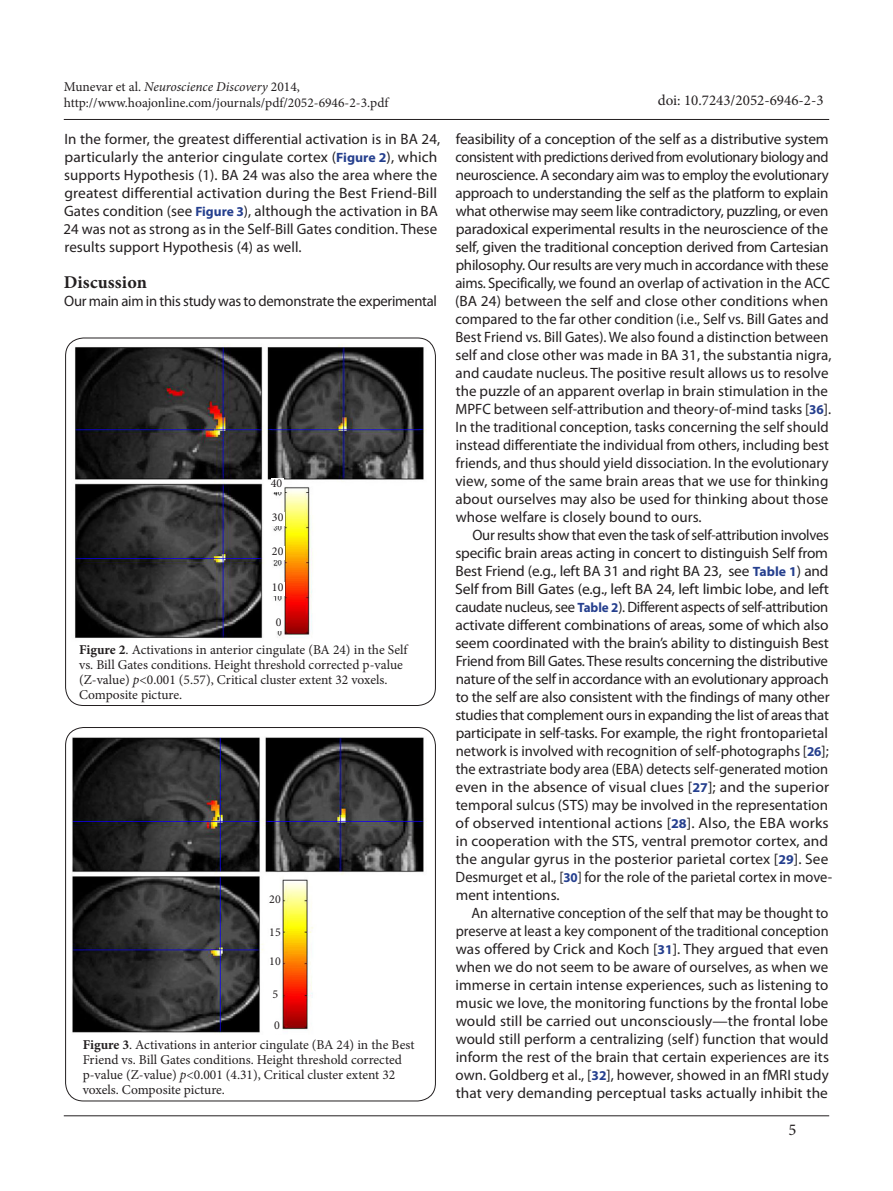
<style>
.page{position:relative;width:893px;height:1191px;background:#fff}
.page>*{position:absolute;margin:0;border:0;box-sizing:border-box;transform-origin:0 0}
.t1{font:700 18px "Minion Pro";letter-spacing:.005em;color:#231f20}
.t2{font:16.5px "Minion Pro";color:#231f20}
.t3{font:15px/18px "Myriad Pro";color:#231f20}
.t4{font:15px/18px "Myriad Pro";color:#231f20;text-align:justify;scale:.96 1}
.t5{font:15px "Myriad Pro";letter-spacing:-.02em;color:#231f20}
.t6{font:15px "Minion Pro";color:#231f20}
.t7{font:13.5px/15px "Minion Pro";color:#231f20}
.t8{font:12px "Minion Pro";color:#231f20}
.s1{font-style:italic}
.s2{font-weight:700;font-size:13.5px;color:#253f8e}
.s3{font-weight:700}
</style>
<div class="page">
<hr style="left:64px;top:119px;width:765px;height:1px;background:#231f20">
<hr style="left:64px;top:1115px;width:765px;height:1px;background:#231f20">
<img style="left:71px;top:343px;width:355px;height:296px">
<div style="left:65px;top:338px;width:371px;height:368px;border:1px solid #231f20;border-radius:18px"></div>
<img style="left:71px;top:737px;width:355px;height:296px">
<div style="left:65px;top:727px;width:371px;height:374px;border:1px solid #231f20;border-radius:18px"></div>
<div style="left:276px;top:617px;width:7px;height:14px;background:#fff"></div>
<div style="left:272px;top:512px;width:12px;height:13px;background:#fff"></div>
<div style="left:272px;top:546px;width:12px;height:14px;background:#fff"></div>
<div style="left:272px;top:582px;width:12px;height:13px;background:#fff"></div>
<div style="left:271px;top:478px;width:12px;height:13px;background:#fff"></div>
<div style="left:274px;top:1020px;width:7px;height:14px;background:#fff"></div>
<div style="left:269px;top:927px;width:12px;height:13px;background:#fff"></div>
<div style="left:269px;top:956px;width:12px;height:14px;background:#fff"></div>
<div style="left:272px;top:989px;width:9px;height:14px;background:#fff"></div>
<div style="left:269px;top:894px;width:12px;height:14px;background:#fff"></div>
<p class="t7" style="left:64px;top:78px;width:326px;line-height:16.2px">Munevar et al. <span class="s1">Neuroscience Discovery</span> 2014, http://www.hoajonline.com/journals/pdf/2052-6946-2-3.pdf</p>
<p class="t3" style="left:63px;top:130px;width:378px">In the former, the greatest differential activation is in BA 24, particularly the anterior cingulate cortex (<span class="s2">Figure 2</span>), which supports Hypothesis (1). BA 24 was also the area where the greatest differential activation during the Best Friend-Bill Gates condition (see <span class="s2">Figure 3</span>), although the activation in BA 24 was not as strong as in the Self-Bill Gates condition. These results support Hypothesis (4) as well.</p>
<p class="t1" style="left:64px;top:270px;width:85px">Discussion</p>
<p class="t5" style="left:64px;top:292px;width:374px">Our main aim in this study was to demonstrate the experimental</p>
<p class="t8" style="left:271px;top:474px;width:13px">40</p>
<p class="t8" style="left:272px;top:509px;width:13px">30</p>
<p class="t8" style="left:272px;top:543px;width:13px">20</p>
<p class="t8" style="left:272px;top:579px;width:13px">10</p>
<p class="t8" style="left:276px;top:614px;width:7px">0</p>
<p class="t7" style="left:79px;top:642px;width:330px"><span class="s3">Figure 2</span>. Activations in anterior cingulate (BA 24) in the Self vs. Bill Gates conditions. Height threshold corrected p-value (Z-value) <span class="s1">p</span>&lt;0.001 (5.57), Critical cluster extent 32 voxels.<br>Composite picture.</p>
<p class="t8" style="left:269px;top:891px;width:13px">20</p>
<p class="t8" style="left:269px;top:923px;width:13px">15</p>
<p class="t8" style="left:269px;top:953px;width:13px">10</p>
<p class="t8" style="left:272px;top:986px;width:7px">5</p>
<p class="t8" style="left:274px;top:1017px;width:7px">0</p>
<p class="t7" style="left:83px;top:1037px;width:333px"><span class="s3">Figure 3</span>. Activations in anterior cingulate (BA 24) in the Best Friend vs. Bill Gates conditions. Height threshold corrected p-value (Z-value) <span class="s1">p</span>&lt;0.001 (4.31), Critical cluster extent 32 voxels. Composite picture.</p>
<p class="t6" style="left:658px;top:91px;width:167px">doi: 10.7243/2052-6946-2-3</p>
<p class="t3" style="left:455px;top:130px;width:378px">feasibility of a conception of the self as a distributive system consistent with predictions derived from evolutionary biology and neuroscience. A secondary aim was to employ the evolutionary approach to understanding the self as the platform to explain what otherwise may seem like contradictory, puzzling, or even paradoxical experimental results in the neuroscience of the self, given the traditional conception derived from Cartesian philosophy. Our results are very much in accordance with these aims. Specifically, we found an overlap of activation in the ACC (BA 24) between the self and close other conditions when compared to the far other condition (i.e., Self vs. Bill Gates and Best Friend vs. Bill Gates). We also found a distinction between self and close other was made in BA 31, the substantia nigra, and caudate nucleus. The positive result allows us to resolve the puzzle of an apparent overlap in brain stimulation in the MPFC between self-attribution and theory-of-mind tasks [<span class="s2">36</span>].<br>In the traditional conception, tasks concerning the self should instead differentiate the individual from others, including best friends, and thus should yield dissociation. In the evolutionary view, some of the same brain areas that we use for thinking about ourselves may also be used for thinking about those whose welfare is closely bound to ours.</p>
<p class="t3" style="left:455px;top:526px;width:379px;text-indent:17px">Our results show that even the task of self-attribution involves specific brain areas acting in concert to distinguish Self from Best Friend (e.g., left BA 31 and right BA 23, see <span class="s2">Table 1</span>) and Self from Bill Gates (e.g., left BA 24, left limbic lobe, and left caudate nucleus, see <span class="s2">Table 2</span>). Different aspects of self-attribution activate different combinations of areas, some of which also seem coordinated with the brain’s ability to distinguish Best Friend from Bill Gates. These results concerning the distributive nature of the self in accordance with an evolutionary approach to the self are also consistent with the findings of many other studies that complement ours in expanding the list of areas that participate in self-tasks. For example, the right frontoparietal network is involved with recognition of self-photographs [<span class="s2">26</span>]; the extrastriate body area (EBA) detects self-generated motion even in the absence of visual clues [<span class="s2">27</span>]; and the superior temporal sulcus (STS) may be involved in the representation of observed intentional actions [<span class="s2">28</span>]. Also, the EBA works in cooperation with the STS, ventral premotor cortex, and the angular gyrus in the posterior parietal cortex [<span class="s2">29</span>]. See Desmurget et al., [<span class="s2">30</span>] for the role of the parietal cortex in move&shy;ment intentions.</p>
<p class="t4" style="left:456px;top:904px;width:390px;text-indent:16px">An alternative conception of the self that may be thought to preserve at least a key component of the traditional conception was offered by Crick and Koch [<span class="s2">31</span>]. They argued that even when we do not seem to be aware of ourselves, as when we immerse in certain intense experiences, such as listening to music we love, the monitoring functions by the frontal lobe would still be carried out unconsciously—the frontal lobe would still perform a centralizing (self) function that would inform the rest of the brain that certain experiences are its own. Goldberg et al., [<span class="s2">32</span>], however, showed in an fMRI study that very demanding perceptual tasks actually inhibit the</p>
<p class="t2" style="left:789px;top:1118px;width:9px">5</p>
</div>
